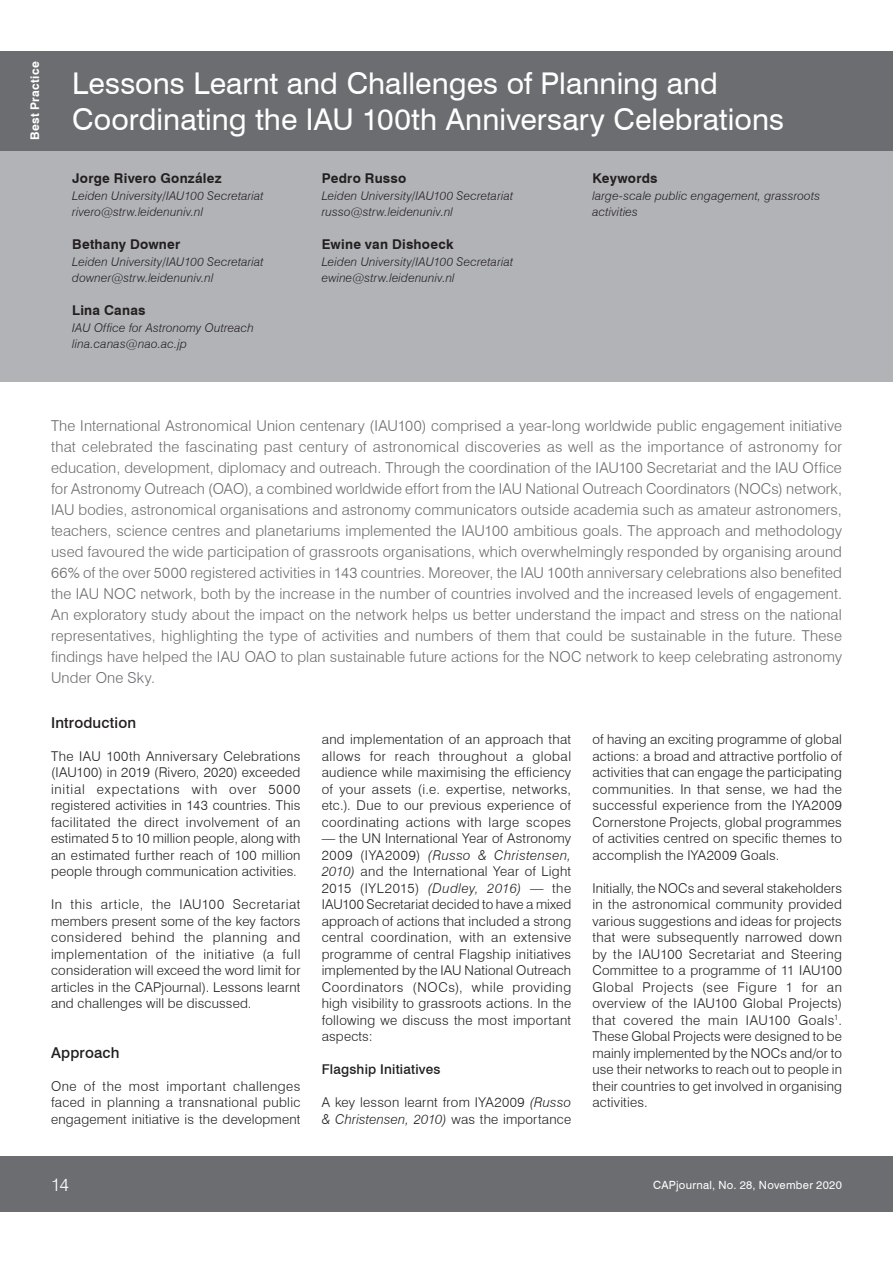
<style>
.page{position:relative;width:893px;height:1263px;background:#fff}
.page>*{position:absolute;margin:0;border:0;box-sizing:border-box;transform-origin:0 0}
.t1{font:30px/36px "Swiss 721 BT";letter-spacing:.005em;color:#fff}
.t2{font:300 18px "Swiss 721 BT";color:#fff}
.t3{font:300 15px/21px "Swiss 721 BT";letter-spacing:.01em;color:#6c6d70;text-align:justify}
.t4{font:500 15px "Swiss 721 BT";letter-spacing:.01em;color:#231f20}
.t5{font:300 13.5px/16.5px "Swiss 721 BT";letter-spacing:.015em;color:#231f20;text-align:justify}
.t6{font:700 13.5px "Swiss 721 BT";letter-spacing:.015em;color:#231f20}
.t7{font:500 13.5px "Swiss 721 BT";letter-spacing:.015em;color:#231f20}
.t8{font:italic 300 12px/16.5px "Swiss 721 BT";letter-spacing:.015em;color:#231f20}
.t9{font:700 12px "Swiss 721 BT";letter-spacing:.02em;color:#fff}
.t10{font:11.25px "Swiss 721 BT";letter-spacing:.025em;color:#fff}
.s1{font-style:italic}
</style>
<div class="page">
<div style="left:0;top:149px;width:893px;height:232px;background:#b2b3b7"></div>
<div style="left:0;top:51px;width:893px;height:99px;background:#6c6d70"></div>
<div style="left:0;top:1157px;width:893px;height:55px;background:#6c6d70"></div>
<p class="t9" style="left:28px;top:140px;width:80px;rotate:-90deg">Best Practice</p>
<h1 class="t1" style="left:72px;top:65px;width:713px">Lessons Learnt and Challenges of Planning and<br>Coordinating the IAU 100th Anniversary Celebrations</h1>
<p class="t6" style="left:72px;top:170px;width:151px">Jorge Rivero González</p>
<p class="t8" style="left:72px;top:187px;width:193px">Leiden University/IAU100 Secretariat rivero@strw.leidenuniv.nl</p>
<p class="t6" style="left:72px;top:236px;width:110px">Bethany Downer</p>
<p class="t8" style="left:72px;top:253px;width:193px">Leiden University/IAU100 Secretariat downer@strw.leidenuniv.nl</p>
<p class="t6" style="left:72px;top:302px;width:75px">Lina Canas</p>
<p class="t8" style="left:72px;top:319px;width:183px">IAU Office for Astronomy Outreach lina.canas@nao.ac.jp</p>
<p class="t6" style="left:322px;top:170px;width:86px">Pedro Russo</p>
<p class="t8" style="left:322px;top:187px;width:193px">Leiden University/IAU100 Secretariat russo@strw.leidenuniv.nl</p>
<p class="t6" style="left:322px;top:236px;width:133px">Ewine van Dishoeck</p>
<p class="t8" style="left:322px;top:253px;width:193px">Leiden University/IAU100 Secretariat ewine@strw.leidenuniv.nl</p>
<p class="t6" style="left:592px;top:170px;width:67px">Keywords</p>
<p class="t8" style="left:592px;top:187px;width:229px">large-scale public engagement, grassroots activities</p>
<p class="t3" style="left:51px;top:415px;width:792px">The International Astronomical Union centenary (IAU100) comprised a year-long worldwide public engagement initiative that celebrated the fascinating past century of astronomical discoveries as well as the importance of astronomy for education, development, diplomacy and outreach. Through the coordination of the IAU100 Secretariat and the IAU Office for Astronomy Outreach (OAO), a combined worldwide effort from the IAU National Outreach Coordinators (NOCs) network, IAU bodies, astronomical organisations and astronomy communicators outside academia such as amateur astronomers, teachers, science centres and planetariums implemented the IAU100 ambitious goals. The approach and methodology used favoured the wide participation of grassroots organisations, which overwhelmingly responded by organising around 66% of the over 5000 registered activities in 143 countries. Moreover, the IAU 100th anniversary celebrations also benefited the IAU NOC network, both by the increase in the number of countries involved and the increased levels of engagement.<br>An exploratory study about the impact on the network helps us better understand the impact and stress on the national representatives, highlighting the type of activities and numbers of them that could be sustainable in the future. These findings have helped the IAU OAO to plan sustainable future actions for the NOC network to keep celebrating astronomy Under One Sky.</p>
<p class="t4" style="left:51px;top:713px;width:87px">Introduction</p>
<p class="t5" style="left:51px;top:747px;width:251px">The IAU 100th Anniversary Celebrations (IAU100) in 2019 (Rivero, 2020) exceeded initial expectations with over 5000 registered activities in 143 countries. This facilitated the direct involvement of an estimated 5 to 10 million people, along with an estimated further reach of 100 million people through communication activities.</p>
<p class="t5" style="left:51px;top:896px;width:251px">In this article, the IAU100 Secretariat members present some of the key factors considered behind the planning and implementation of the initiative (a full consideration will exceed the word limit for articles in the CAPjournal). Lessons learnt and challenges will be discussed.</p>
<p class="t4" style="left:51px;top:1043px;width:70px">Approach</p>
<p class="t5" style="left:51px;top:1077px;width:251px">One of the most important challenges faced in planning a transnational public engagement initiative is the development</p>
<p class="t5" style="left:592px;top:731px;width:251px">of having an exciting programme of global actions: a broad and attractive portfolio of activities that can engage the participating communities. In that sense, we had the successful experience from the IYA2009<br>Cornerstone Projects, global programmes of activities centred on specific themes to accomplish the IYA2009 Goals.</p>
<p class="t5" style="left:592px;top:879px;width:251px">Initially, the NOCs and several stakeholders in the astronomical community provided various suggestions and ideas for projects that were subsequently narrowed down by the IAU100 Secretariat and Steering Committee to a programme of 11 IAU100<br>Global Projects (see Figure 1 for an overview of the IAU100 Global Projects) that covered the main IAU100 Goals<sup>1</sup>.<br>These Global Projects were designed to be mainly implemented by the NOCs and/or to use their networks to reach out to people in their countries to get involved in organising activities.</p>
<p class="t5" style="left:322px;top:731px;width:251px">and implementation of an approach that allows for reach throughout a global audience while maximising the efficiency of your assets (i.e. expertise, networks, etc.). Due to our previous experience of coordinating actions with large scopes</p>
<p class="t5" style="left:322px;top:830px;width:251px">— the UN International Year of Astronomy 2009 (IYA2009) <span class="s1">(Russo &amp; Christensen, 2010)</span> and the International Year of Light 2015 (IYL2015) <span class="s1">(Dudley, 2016)</span> — the IAU100 Secretariat decided to have a mixed approach of actions that included a strong central coordination, with an extensive programme of central Flagship initiatives implemented by the IAU National Outreach Coordinators (NOCs), while providing high visibility to grassroots actions. In the following we discuss the most important aspects:</p>
<p class="t7" style="left:322px;top:1061px;width:120px">Flagship Initiatives</p>
<p class="t5" style="left:322px;top:1094px;width:251px">A key lesson learnt from IYA2009 <span class="s1">(Russo &amp; Christensen, 2010)</span> was the importance</p>
<h2 class="t2" style="left:51px;top:1174px;width:19px">14</h2>
<p class="t10" style="left:653px;top:1178px;width:190px">CAPjournal, No. 28, November 2020</p>
</div>
